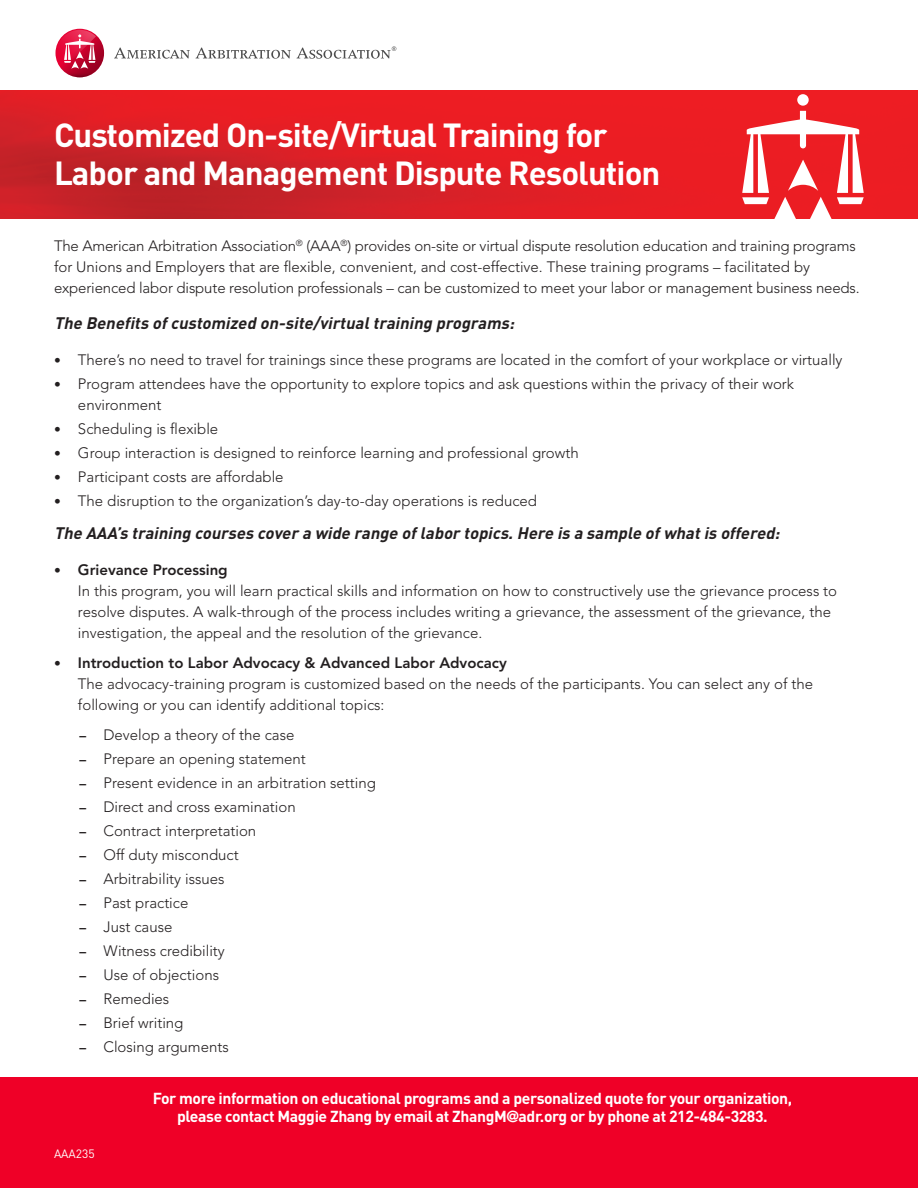
<style>
.page{position:relative;width:918px;height:1188px;background:#fff}
.page>*{position:absolute;margin:0;border:0;box-sizing:border-box;transform-origin:0 0}
.t1{font:700 33px/37.5px "DIN";letter-spacing:-.03em;color:#fff}
.t2{font:italic 700 16.5px "DIN";color:#231f20}
.t3{font:700 15.75px "DIN";letter-spacing:-.025em;color:#fff}
.t4{font:300 15px/21px "Avenir LT Std";color:#231f20}
.t5{font:12px "DIN";color:#fff}
.s1{font-weight:800;font-size:13.5px}
.s2{font-weight:800}
.s3{font-family:"Avenir LT Std";font-weight:800}
</style>
<div class="page">
<img style="left:0;top:91px;width:918px;height:127px">
<div style="left:797px;top:94px;width:12px;height:12px;background:#fff;border-radius:50%"></div>
<svg style="left:742px;top:111px;width:122px;height:108px"></svg>
<svg style="left:114px;top:46px;width:282px;height:13px"></svg>
<svg style="left:56px;top:29px;width:48px;height:48px"></svg>
<svg style="left:56px;top:30px;width:40px;height:47px"></svg>
<div style="left:0;top:1077px;width:918px;height:111px;background:#ef0027"></div>
<h1 class="t1" style="left:54px;top:115px;width:608px">Customized On-site/Virtual Training for<br>Labor and Management Dispute Resolution</h1>
<p class="t4" style="left:54px;top:236px;width:807px">The American Arbitration Association<sup>®</sup> (AAA<sup>®</sup>) provides on-site or virtual dispute resolution education and training programs for Unions and Employers that are flexible, convenient, and cost-effective. These training programs – facilitated by experienced labor dispute resolution professionals – can be customized to meet your labor or management business needs.</p>
<p class="t2" style="left:54px;top:312px;width:466px">The Benefits ofcustomized on-site/virtualtraining programs:</p>
<p class="t4" style="left:54px;top:350px;width:790px"><span class="s1">•</span> There’s no need to travel for trainings since these programs are located in the comfort of your workplace or virtually</p>
<p class="t4" style="left:78px;top:374px;width:718px;text-indent:-24px"><span class="s1">•</span> Program attendees have the opportunity to explore topics and ask questions within the privacy of their work environment</p>
<p class="t4" style="left:54px;top:419px;width:166px"><span class="s1">•</span> Scheduling is flexible</p>
<p class="t4" style="left:54px;top:443px;width:526px"><span class="s1">•</span> Group interaction is designed to reinforce learning and professional growth</p>
<p class="t4" style="left:54px;top:467px;width:231px"><span class="s1">•</span> Participant costs are affordable</p>
<p class="t4" style="left:54px;top:491px;width:485px"><span class="s1">•</span> The disruption to the organization’s day-to-day operations is reduced</p>
<p class="t2" style="left:54px;top:522px;width:731px">The AAA’s training courses cover a wide range oflabor topics.Here is a sample ofwhatis offered:</p>
<p class="t4" style="left:78px;top:560px;width:761px;text-indent:-24px"><span class="s1">•</span> <span class="s2">Grievance Processing<br></span>In this program, you will learn practical skills and information on how to constructively use the grievance process to resolve disputes. A walk-through of the process includes writing a grievance, the assessment of the grievance, the investigation, the appeal and the resolution of the grievance.</p>
<p class="t4" style="left:78px;top:653px;width:737px;text-indent:-24px"><span class="s1">•</span> <span class="s2">Introduction to Labor Advocacy &amp; Advanced Labor Advocacy<br></span>The advocacy-training program is customized based on the needs of the participants. You can select any of the following or you can identify additional topics:</p>
<p class="t4" style="left:79px;top:725px;width:216px"><span class="s1">–</span> Develop a theory of the case</p>
<p class="t4" style="left:79px;top:749px;width:228px"><span class="s1">–</span> Prepare an opening statement</p>
<p class="t4" style="left:79px;top:773px;width:298px"><span class="s1">–</span> Present evidence in an arbitration setting</p>
<p class="t4" style="left:79px;top:797px;width:218px"><span class="s1">–</span> Direct and cross examination</p>
<p class="t4" style="left:79px;top:821px;width:178px"><span class="s1">–</span> Contract interpretation</p>
<p class="t4" style="left:79px;top:845px;width:161px"><span class="s1">–</span> Off duty misconduct</p>
<p class="t4" style="left:79px;top:869px;width:147px"><span class="s1">–</span> Arbitrability issues</p>
<p class="t4" style="left:79px;top:893px;width:110px"><span class="s1">–</span> Past practice</p>
<p class="t4" style="left:79px;top:917px;width:94px"><span class="s1">–</span> Just cause</p>
<p class="t4" style="left:79px;top:941px;width:147px"><span class="s1">–</span> Witness credibility</p>
<p class="t4" style="left:79px;top:965px;width:141px"><span class="s1">–</span> Use of objections</p>
<p class="t4" style="left:79px;top:989px;width:91px"><span class="s1">–</span> Remedies</p>
<p class="t4" style="left:79px;top:1013px;width:105px"><span class="s1">–</span> Brief writing</p>
<p class="t4" style="left:79px;top:1037px;width:151px"><span class="s1">–</span> Closing arguments</p>
<p class="t3" style="left:153px;top:1088px;width:641px">For more information on educational programs and a personalized quote for your organization,</p>
<p class="t3" style="left:177px;top:1106px;width:592px">please contact Maggie Zhang by email at ZhangM<span class="s3">@</span>adr.org or by phone at 212-484-3283.</p>
<p class="t5" style="left:54px;top:1146px;width:42px">AAA235</p>
</div>
